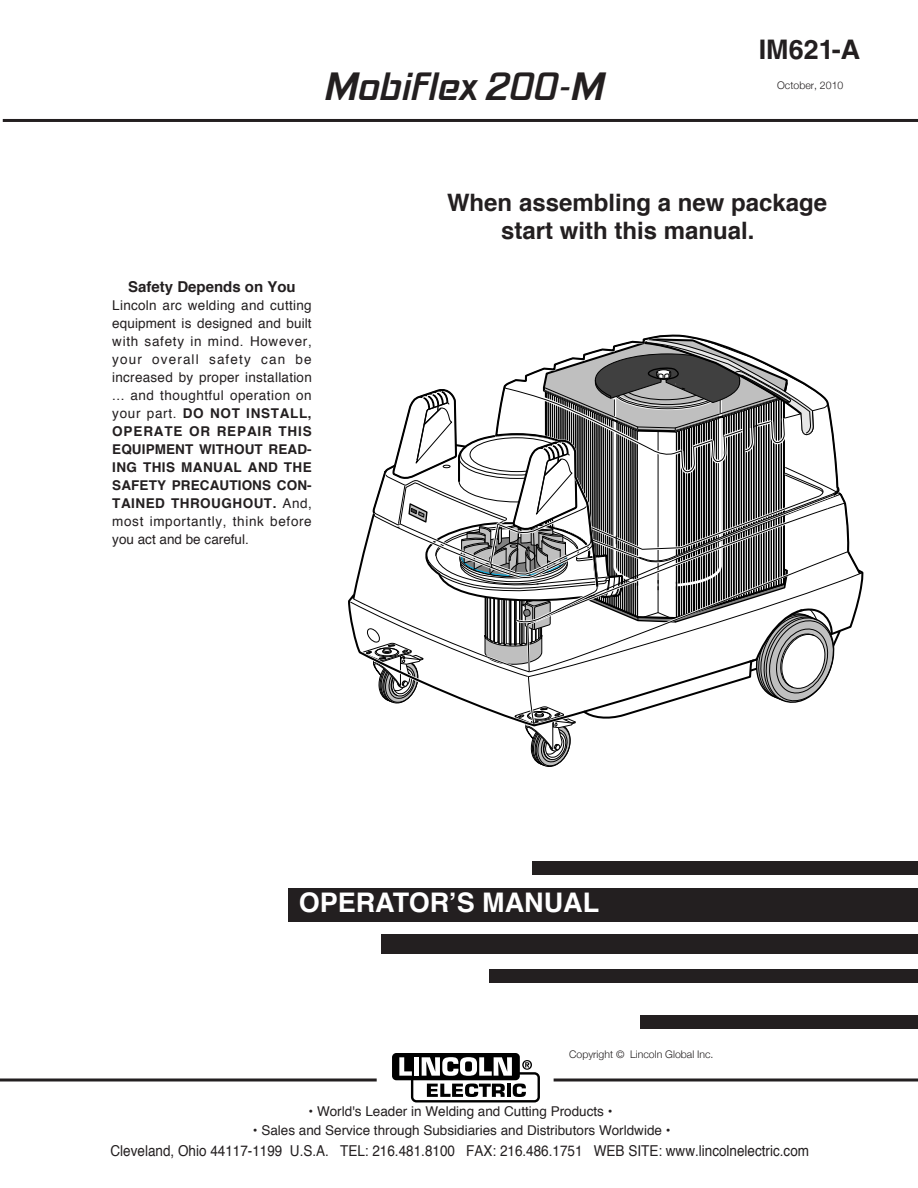
<style>
.page{position:relative;width:918px;height:1188px;background:#fff}
.page>*{position:absolute;margin:0;border:0;box-sizing:border-box;transform-origin:0 0}
.t1{font:300 36px "OPTI Mirc";color:#231f20}
.t2{font:700 27px "Helvetica";color:#fff}
.t3{font:700 27px "Helvetica LT Std";color:#231f20}
.t4{font:700 24px/28.8px "Helvetica";color:#231f20}
.t5{font:15px "Helvetica";color:#231f20;scale:.9 1}
.t6{font:700 15px "Helvetica";color:#231f20}
.t7{font:13.5px/18px "Helvetica";color:#231f20;text-align:justify}
.t8{font:300 10.5px "Helvetica Neue";color:#231f20}
.s1{font-weight:700}
</style>
<div class="page">
<svg style="left:350px;top:334px;width:514px;height:433px"></svg>
<hr style="left:3px;top:119px;width:915px;height:3px;background:#231f20">
<div style="left:288px;top:888px;width:630px;height:34px;background:#231f20"></div>
<div style="left:532px;top:861px;width:386px;height:14px;background:#231f20"></div>
<div style="left:381px;top:935px;width:537px;height:19px;background:#231f20"></div>
<div style="left:489px;top:969px;width:429px;height:14px;background:#231f20"></div>
<div style="left:640px;top:1016px;width:278px;height:13px;background:#231f20"></div>
<svg style="left:0;top:1078px;width:377px;height:4px;background:#595657"></svg>
<svg style="left:554px;top:1078px;width:364px;height:4px"></svg>
<div style="left:392px;top:1053px;width:128px;height:27px;background:#000;border-radius:4px"></div>
<svg style="left:399px;top:1057px;width:141px;height:46px"></svg>
<h1 class="t1" style="left:325px;top:72px;width:281px">Mobiflex 200-M</h1>
<h2 class="t3" style="left:759px;top:39px;width:103px">IM621-A</h2>
<p class="t8" style="left:777px;top:79px;width:68px">October, 2010</p>
<p class="t6" style="left:128px;top:280px;width:169px">Safety Depends on You</p>
<p class="t7" style="left:112px;top:297px;width:201px">Lincoln arc welding and cutting equipment is designed and built with safety in mind. However, your overall safety can be increased by proper installation ... and thoughtful operation on your part. <span class="s1">DO NOT INSTALL, OPERATE OR REPAIR THIS EQUIPMENT WITHOUT READ-ING THIS MANUAL AND THE SAFETY PRECAUTIONS CON-TAINED THROUGHOUT.</span> And, most importantly, think before you act and be careful.</p>
<h3 class="t4" style="left:501px;top:190px;width:328px;text-indent:-54px">When assembling a new package start with this manual.</h3>
<h2 class="t2" style="left:299px;top:891px;width:302px">OPERATOR’S MANUAL</h2>
<p class="t8" style="left:569px;top:1048px;width:146px">Copyright © Lincoln Global Inc.</p>
<p class="t7" style="left:309px;top:1104px;width:305px">• World's Leader in Welding and Cutting Products •</p>
<p class="t7" style="left:253px;top:1122px;width:419px">• Sales and Service through Subsidiaries and Distributors Worldwide •</p>
<p class="t5" style="left:111px;top:1144px;width:778px">Cleveland, Ohio 44117-1199 U.S.A. TEL: 216.481.8100 FAX: 216.486.1751 WEB SITE: www.lincolnelectric.com</p>
</div>
